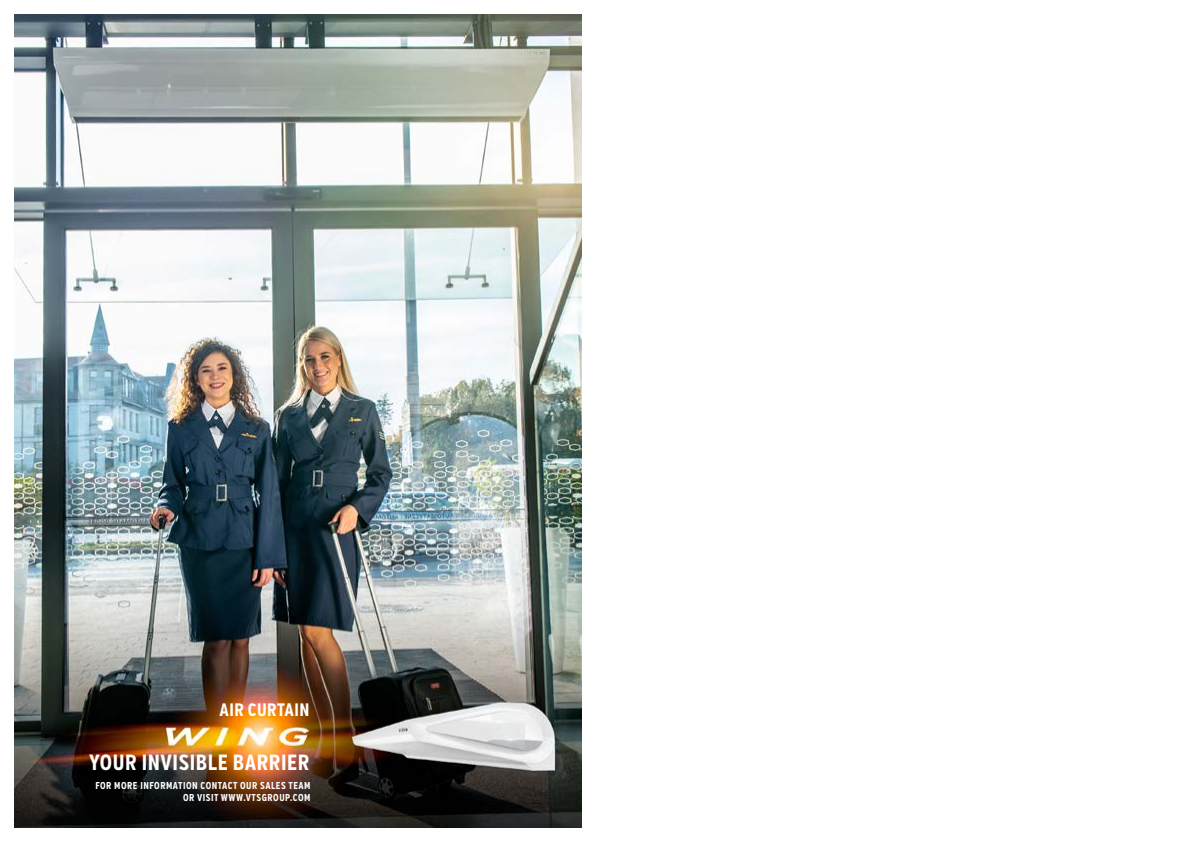
<style>
.page{position:relative;width:1191px;height:842px;background:#fff}
.page>*{position:absolute;margin:0;border:0;box-sizing:border-box;transform-origin:0 0}
.t1{font:700 22px "Verb Comp";letter-spacing:.025em;color:#fff}
.t2{font:700 18px "Verb Comp";letter-spacing:.025em;color:#fff}
.t3{font:700 10px/12px "Verb Comp";letter-spacing:.05em;color:#fff;text-align:right}
</style>
<div class="page">
<img style="left:14px;top:14px;width:567px;height:814px">
<h2 class="t2" style="left:219px;top:699px;width:91px">AIR CURTAIN</h2>
<h1 class="t1" style="left:89px;top:749px;width:222px">YOUR INVISIBLE BARRIER</h1>
<p class="t3" style="left:95px;top:780px;width:217px">FOR MORE INFORMATION CONTACT OUR SALES TEAM<br>OR VISIT WWW.VTSGROUP.COM</p>
</div>
